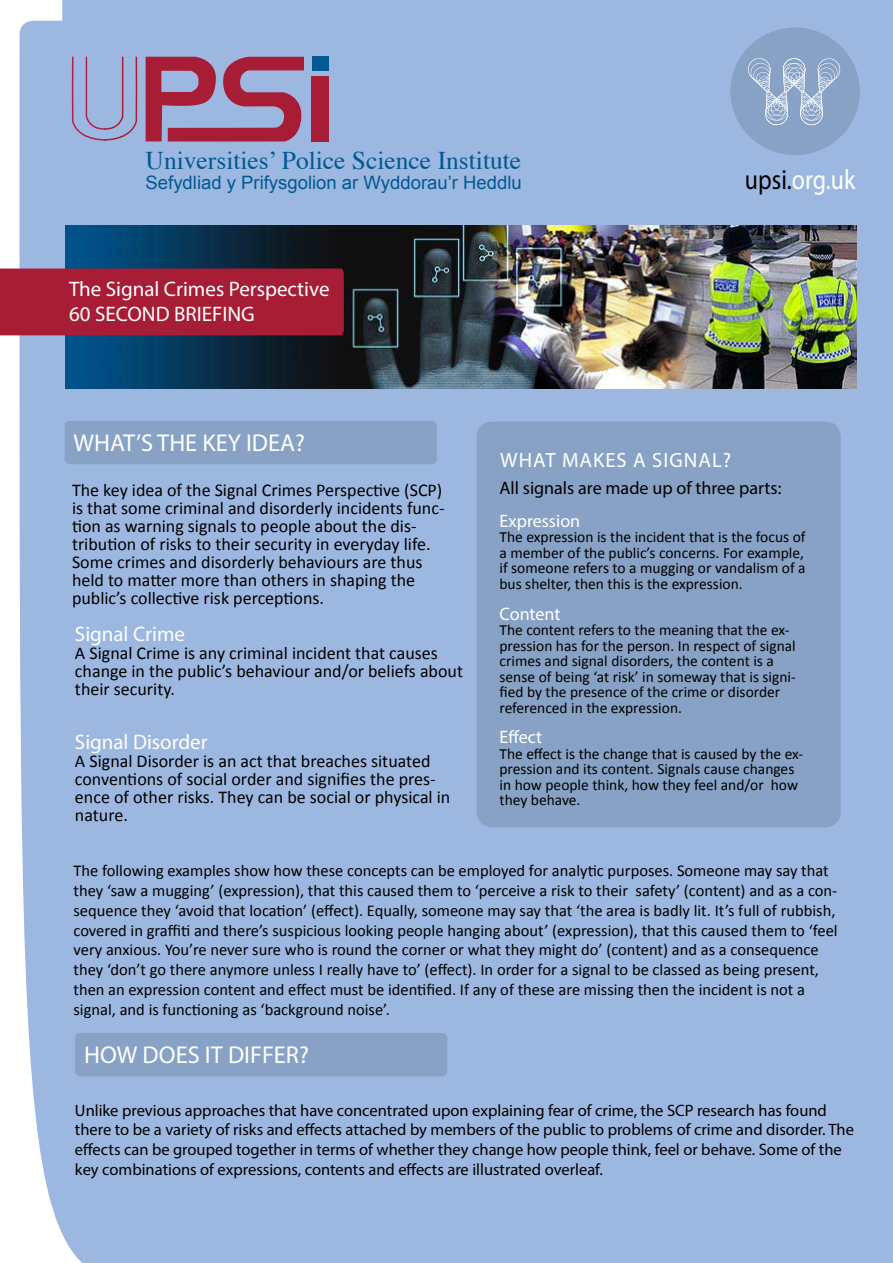
<style>
.page{position:relative;width:893px;height:1263px;background:#fff}
.page>*{position:absolute;margin:0;border:0;box-sizing:border-box;transform-origin:0 0}
.t1{font:27.9px "Myriad Pro";color:#fff;scale:.86 1}
.t2{font:25.5px "Times";color:#005991}
.t3{font:24.45px "Myriad Pro";color:#fff}
.t4{font:21px/25.2px "Myriad Pro";color:#fff}
.t5{font:20.7px "Myriad Pro";letter-spacing:.05em;color:#fff}
.t6{font:18.45px "Arial";color:#005991}
.t7{font:18px/18px "Calibri";color:#000}
.t8{font:18px "Myriad Pro";color:#000}
.t9{font:18px "Myriad Pro";color:#fff}
.t10{font:16.5px/19.8px "Calibri";color:#000}
.t11{font:16.5px/19.8px "Myriad Pro";color:#000}
.t12{font:15.45px/15.5px "Calibri";color:#000}
.s1{color:#000}
</style>
<div class="page">
<div style="left:11px;top:0;width:882px;height:1263px;background:#9db8e0"></div>
<div style="left:730px;top:28px;width:130px;height:127px;background:#87a2c5;border-radius:50%"></div>
<svg style="left:748px;top:58px;width:84px;height:67px"></svg>
<img style="left:779px;top:59px;width:61px;height:44px">
<img style="left:755px;top:81px;width:24px;height:22px">
<img style="left:784px;top:63px;width:32px;height:44px">
<img style="left:66px;top:226px;width:790px;height:162px">
<div style="left:64px;top:421px;width:373px;height:43px;background:#87a2c5;border-radius:5px"></div>
<div style="left:75px;top:1033px;width:372px;height:43px;background:#87a2c5;border-radius:5px"></div>
<div style="left:0;top:269px;width:344px;height:66px;background:#a71d35"></div>
<div style="left:477px;top:422px;width:364px;height:405px;background:#87a2c5;border-radius:15px"></div>
<svg style="left:146px;top:57px;width:158px;height:85px;background:#a26281"></svg>
<div style="left:311px;top:76px;width:17px;height:65px;background:#a71d35"></div>
<div style="left:312px;top:57px;width:16px;height:14px;background:#005991"></div>
<svg style="left:71px;top:55px;width:67px;height:86px;background:#9ea8d0"></svg>
<h2 class="t2" style="left:146px;top:136px;width:377px">Universities’ Police Science Institute</h2>
<p class="t6" style="left:146px;top:170px;width:378px">Sefydliad y Prifysgolion ar Wyddorau’r Heddlu</p>
<p class="t4" style="left:69px;top:276px;width:262px">The Signal Crimes Perspective<br>60 SECOND BRIEFING</p>
<h1 class="t1" style="left:745px;top:163px;width:130px"><span class="s1">upsi.</span>org.uk</h1>
<h3 class="t3" style="left:74px;top:427px;width:233px">WHAT’S THE KEY IDEA?</h3>
<p class="t5" style="left:500px;top:448px;width:233px">WHAT MAKES A SIGNAL?</p>
<p class="t7" style="left:72px;top:480px;width:374px">The key idea of the Signal Crimes Perspective (SCP) is that some criminal and disorderly incidents func&shy;tion as warning signals to people about the dis&shy;tribution of risks to their security in everyday life.<br>Some crimes and disorderly behaviours are thus held to matter more than others in shaping the public’s collective risk perceptions.</p>
<p class="t4" style="left:75px;top:621px;width:112px">Signal Crime</p>
<p class="t7" style="left:75px;top:643px;width:390px">A Signal Crime is any criminal incident that causes change in the public’s behaviour and/or beliefs about their security.</p>
<p class="t4" style="left:75px;top:729px;width:134px">Signal Disorder</p>
<p class="t7" style="left:75px;top:751px;width:377px">A Signal Disorder is an act that breaches situated conventions of social order and signifies the pres&shy;ence of other risks. They can be social or physical in nature.</p>
<p class="t8" style="left:499px;top:477px;width:283px">All signals are made up of three parts:</p>
<p class="t9" style="left:499px;top:509px;width:82px">Expression</p>
<p class="t12" style="left:499px;top:528px;width:308px;text-align:justify">The expression is the incident that is the focus of a member of the public’s concerns. For example, if someone refers to a mugging or vandalism of a bus shelter, then this is the expression.</p>
<p class="t9" style="left:499px;top:602px;width:63px">Content</p>
<p class="t12" style="left:499px;top:621px;width:298px">The content refers to the meaning that the ex&shy;pression has for the person. In respect of signal crimes and signal disorders, the content is a sense of being ‘at risk’ in someway that is signi&shy;fied by the presence of the crime or disorder referenced in the expression.</p>
<p class="t9" style="left:499px;top:726px;width:44px">Effect</p>
<p class="t12" style="left:499px;top:745px;width:305px">The effect is the change that is caused by the ex&shy;pression and its content. Signals cause changes in how people think, how they feel and/or how they behave.</p>
<p class="t10" style="left:74px;top:860px;width:766px">The following examples show how these concepts can be employed for analytic purposes. Someone may say that they ‘saw a mugging’ (expression), that this caused them to ‘perceive a risk to their safety’ (content) and as a con&shy;sequence they ‘avoid that location’ (effect). Equally, someone may say that ‘the area is badly lit. It’s full of rubbish, covered in graffiti and there’s suspicious looking people hanging about’ (expression), that this caused them to ‘feel very anxious. You’re never sure who is round the corner or what they might do’ (content) and as a consequence they ‘don’t go there anymore unless I really have to’ (effect). In order for a signal to be classed as being present, then an expression content and effect must be identified. If any of these are missing then the incident is not a signal, and is functioning as ‘background noise’.</p>
<h3 class="t3" style="left:84px;top:1039px;width:226px">HOW DOES IT DIFFER?</h3>
<p class="t11" style="left:75px;top:1100px;width:781px">Unlike previous approaches that have concentrated upon explaining fear of crime, the SCP research has found there to be a variety of risks and effects attached by members of the public to problems of crime and disorder. The effects can be grouped together in terms of whether they change how people think, feel or behave. Some of the key combinations of expressions, contents and effects are illustrated overleaf.</p>
</div>
